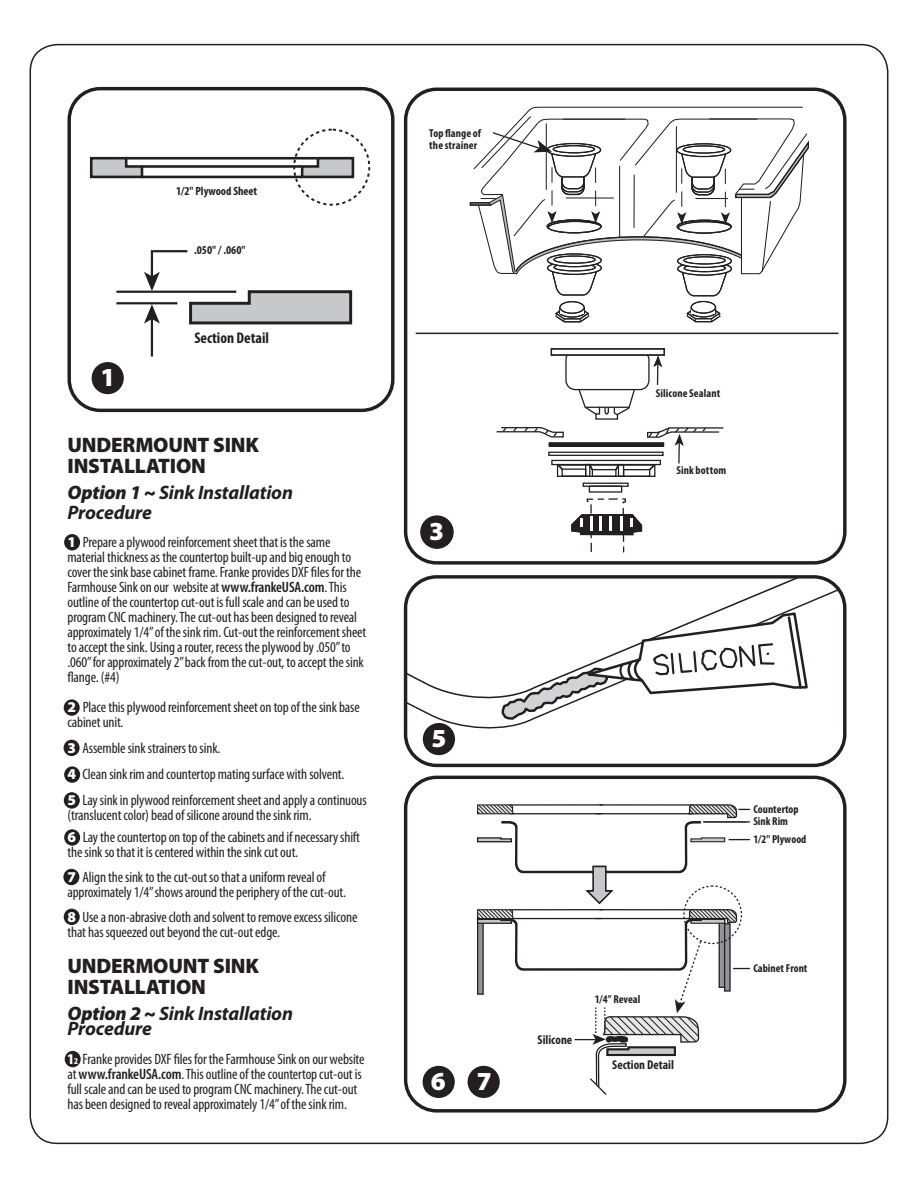
<style>
.page{position:relative;width:918px;height:1188px;background:#fff}
.page>*{position:absolute;margin:0;border:0;box-sizing:border-box;transform-origin:0 0}
.t1{font:900 26.1px "Myriad Pro";color:#fff}
.t2{font:900 21px/21px "Myriad Pro";letter-spacing:-.01em;color:#231f20}
.t3{font:italic 700 19.5px/19.5px "Myriad Pro";letter-spacing:-.01em;color:#231f20}
.t4{font:700 condensed 15.6px "Myriad Pro";color:#231f20}
.t5{font:condensed 15px/15px "Myriad Pro";letter-spacing:-.01em;color:#231f20}
.t6{font:700 condensed 12.9px "Myriad Pro";color:#231f20}
.t7{font:700 condensed 12px "Myriad Pro";color:#231f20}
.t8{font:700 condensed 11.4px/12.1px "Myriad Pro";color:#231f20}
.s1{font-weight:900}
.s2{font-weight:900;font-stretch:normal;color:#fff}
.s3{font-weight:600}
.s4{font-weight:900;color:#fff}
.s5{font-weight:900;font-size:9px;color:#fff}
</style>
<div class="page">
<div style="left:65px;top:1051px;width:16px;height:16px;background:#231f20;border-radius:50%"></div>
<svg style="left:469px;top:106px;width:340px;height:217px"></svg>
<div style="left:565px;top:350px;width:85px;height:40px;border:1px solid #231f20;border-radius:9px"></div>
<div style="left:551px;top:349px;width:113px;height:6px;background:#fff"></div>
<div style="left:551px;top:348px;width:114px;height:8px;border:1px solid #231f20"></div>
<svg style="left:577px;top:388px;width:59px;height:32px"></svg>
<svg style="left:496px;top:427px;width:68px;height:11px"></svg>
<svg style="left:647px;top:427px;width:77px;height:20px"></svg>
<hr style="left:549px;top:443px;width:115px;height:3px;background:#231f20">
<div style="left:549px;top:442px;width:115px;height:5px;border:1px solid #231f20"></div>
<div style="left:548px;top:452px;width:116px;height:4px;border:1px solid #231f20"></div>
<div style="left:551px;top:460px;width:110px;height:5px;border:1px solid #231f20"></div>
<div style="left:557px;top:464px;width:98px;height:13px;border:1px solid #231f20"></div>
<div style="left:562px;top:469px;width:24px;height:8px;border:1px solid #231f20"></div>
<div style="left:592px;top:469px;width:25px;height:8px;border:1px solid #231f20"></div>
<div style="left:623px;top:469px;width:27px;height:8px;border:1px solid #231f20"></div>
<div style="left:618px;top:464px;width:6px;height:13px;border:1px solid #231f20"></div>
<div style="left:585px;top:464px;width:5px;height:13px;border:1px solid #231f20"></div>
<svg style="left:648px;top:463px;width:8px;height:8px"></svg>
<svg style="left:614px;top:464px;width:6px;height:7px"></svg>
<svg style="left:588px;top:463px;width:6px;height:8px"></svg>
<svg style="left:556px;top:463px;width:8px;height:8px"></svg>
<div style="left:583px;top:483px;width:46px;height:4px;border:1px solid #231f20"></div>
<div style="left:589px;top:485px;width:33px;height:8px;border:1px solid #231f20"></div>
<svg style="left:571px;top:498px;width:72px;height:55px"></svg>
<hr style="left:678px;top:441px;width:2px;height:23px;background:#231f20">
<svg style="left:652px;top:353px;width:12px;height:32px"></svg>
<hr style="left:416px;top:333px;width:423px;height:1px;background:#231f20">
<div style="left:421px;top:516px;width:32px;height:32px;background:#231f20;border-radius:50%"></div>
<div style="left:420px;top:515px;width:34px;height:34px;border:1px solid #231f20;border-radius:50%"></div>
<div style="left:404px;top:88px;width:443px;height:477px;border:3px solid #231f20;border-radius:31px"></div>
<div style="left:423px;top:723px;width:32px;height:32px;background:#231f20;border-radius:50%"></div>
<svg style="left:408px;top:581px;width:437px;height:151px"></svg>
<svg style="left:408px;top:579px;width:425px;height:124px"></svg>
<svg style="left:500px;top:611px;width:310px;height:110px"></svg>
<div style="left:404px;top:575px;width:442px;height:192px;border:3px solid #231f20;border-radius:31px"></div>
<div style="left:404px;top:776px;width:443px;height:337px;border:3px solid #231f20;border-radius:31px"></div>
<div style="left:423px;top:1066px;width:32px;height:32px;background:#231f20;border-radius:50%"></div>
<div style="left:468px;top:1066px;width:32px;height:32px;background:#231f20;border-radius:50%"></div>
<svg style="left:476px;top:804px;width:274px;height:341px"></svg>
<div style="left:64px;top:829px;width:16px;height:17px;background:#231f20;border-radius:50%"></div>
<div style="left:64px;top:909px;width:16px;height:16px;background:#231f20;border-radius:50%"></div>
<div style="left:63px;top:869px;width:16px;height:16px;background:#231f20;border-radius:50%"></div>
<div style="left:64px;top:792px;width:16px;height:17px;background:#231f20;border-radius:50%"></div>
<div style="left:64px;top:534px;width:16px;height:16px;background:#231f20;border-radius:50%"></div>
<div style="left:64px;top:699px;width:16px;height:17px;background:#231f20;border-radius:50%"></div>
<div style="left:64px;top:740px;width:16px;height:16px;background:#231f20;border-radius:50%"></div>
<div style="left:64px;top:766px;width:16px;height:17px;background:#231f20;border-radius:50%"></div>
<div style="left:92px;top:362px;width:32px;height:32px;background:#231f20;border-radius:50%"></div>
<div style="left:68px;top:87px;width:327px;height:325px;border:3px solid #231f20;border-radius:31px"></div>
<svg style="left:299px;top:156px;width:56px;height:23px"></svg>
<svg style="left:89px;top:156px;width:56px;height:23px"></svg>
<hr style="left:142px;top:176px;width:160px;height:2px;background:#231f20">
<hr style="left:142px;top:165px;width:160px;height:3px;background:#231f20">
<hr style="left:126px;top:157px;width:191px;height:3px;background:#231f20">
<div style="left:293px;top:129px;width:77px;height:77px;border:2px dashed #231f20;border-radius:50%"></div>
<hr style="left:116px;top:302px;width:61px;height:2px;background:#231f20">
<hr style="left:116px;top:291px;width:120px;height:2px;background:#231f20">
<hr style="left:151px;top:318px;width:2px;height:39px;background:#231f20">
<svg style="left:144px;top:250px;width:209px;height:76px"></svg>
<p class="t7" style="left:176px;top:186px;width:83px">1/2" Plywood Sheet</p>
<p class="t7" style="left:194px;top:245px;width:53px">.050" / .060"</p>
<h1 class="t1" style="left:101px;top:362px;width:16px">1</h1>
<p class="t4" style="left:194px;top:332px;width:76px">Section Detail</p>
<h2 class="t2" style="left:68px;top:436px;width:193px">UNDERMOUNT SINK<br>INSTALLATION</h2>
<h3 class="t3" style="left:68px;top:485px;width:227px"><span class="s1">Option 1 ~</span> Sink Installation<br>Procedure</h3>
<p class="t5" style="left:67px;top:536px;width:300px"><span class="s2">1</span> Prepare a plywood reinforcement sheet that is the same material thickness as the countertop built-up and big enough to cover the sink base cabinet frame. Franke provides DXF files for the Farmhouse Sink on our website at <span class="s3">www.frankeUSA.com</span>. This outline of the countertop cut-out is full scale and can be used to program CNC machinery. The cut-out has been designed to reveal approximately 1/4” of the sink rim. Cut-out the reinforcement sheet to accept the sink. Using a router, recess the plywood by .050” to .060” for approximately 2” back from the cut-out, to accept the sink flange. (#4)</p>
<p class="t5" style="left:67px;top:701px;width:294px"><span class="s2">2</span> Place this plywood reinforcement sheet on top of the sink base cabinet unit.</p>
<p class="t5" style="left:67px;top:736px;width:301px;line-height:26.2px"><span class="s2">3</span> Assemble sink strainers to sink.<br><span class="s2">4</span> Clean sink rim and countertop mating surface with solvent.<br><span class="s2">5</span> Lay sink in plywood reinforcement sheet and apply a continuous</p>
<p class="t5" style="left:67px;top:806px;width:294px;line-height:21.8px">(translucent color) bead of silicone around the sink rim.<br><span class="s2">6</span> Lay the countertop on top of the cabinets and if necessary shift</p>
<p class="t5" style="left:67px;top:841px;width:260px;line-height:24.8px">the sink so that it is centered within the sink cut out.<br><span class="s2">7</span> Align the sink to the cut-out so that a uniform reveal of</p>
<p class="t5" style="left:67px;top:881px;width:291px;line-height:24.8px">approximately 1/4” shows around the periphery of the cut-out.<br><span class="s2">8</span> Use a non-abrasive cloth and solvent to remove excess silicone</p>
<p class="t5" style="left:68px;top:926px;width:214px">that has squeezed out beyond the cut-out edge.</p>
<h2 class="t2" style="left:68px;top:957px;width:193px">UNDERMOUNT SINK<br>INSTALLATION</h2>
<h3 class="t3" style="left:68px;top:1008px;width:227px;line-height:15px"><span class="s1">Option 2 ~</span> Sink Installation<br>Procedure</h3>
<p class="t5" style="left:68px;top:1053px;width:299px"><span class="s4">1</span><span class="s5">2</span> Franke provides DXF files for the Farmhouse Sink on our website at <span class="s3">www.frankeUSA.com</span>. This outline of the countertop cut-out is full scale and can be used to program CNC machinery. The cut-out has been designed to reveal approximately 1/4” of the sink rim.</p>
<p class="t8" style="left:429px;top:128px;width:53px">Top flange of the strainer</p>
<h1 class="t1" style="left:429px;top:516px;width:16px">3</h1>
<p class="t8" style="left:656px;top:388px;width:66px">Silicone Sealant</p>
<p class="t8" style="left:677px;top:465px;width:51px">Sink bottom</p>
<h1 class="t1" style="left:432px;top:723px;width:16px">5</h1>
<h1 class="t1" style="left:431px;top:1066px;width:62px">6 7</h1>
<p class="t6" style="left:538px;top:1035px;width:36px">Silicone</p>
<p class="t8" style="left:595px;top:994px;width:47px">1/4” Reveal</p>
<p class="t6" style="left:612px;top:1060px;width:63px">Section Detail</p>
<p class="t8" style="left:753px;top:804px;width:47px">Countertop</p>
<p class="t8" style="left:753px;top:834px;width:54px">1/2" Plywood</p>
<p class="t8" style="left:753px;top:816px;width:36px">Sink Rim</p>
<p class="t8" style="left:753px;top:963px;width:56px">Cabinet Front</p>
</div>
